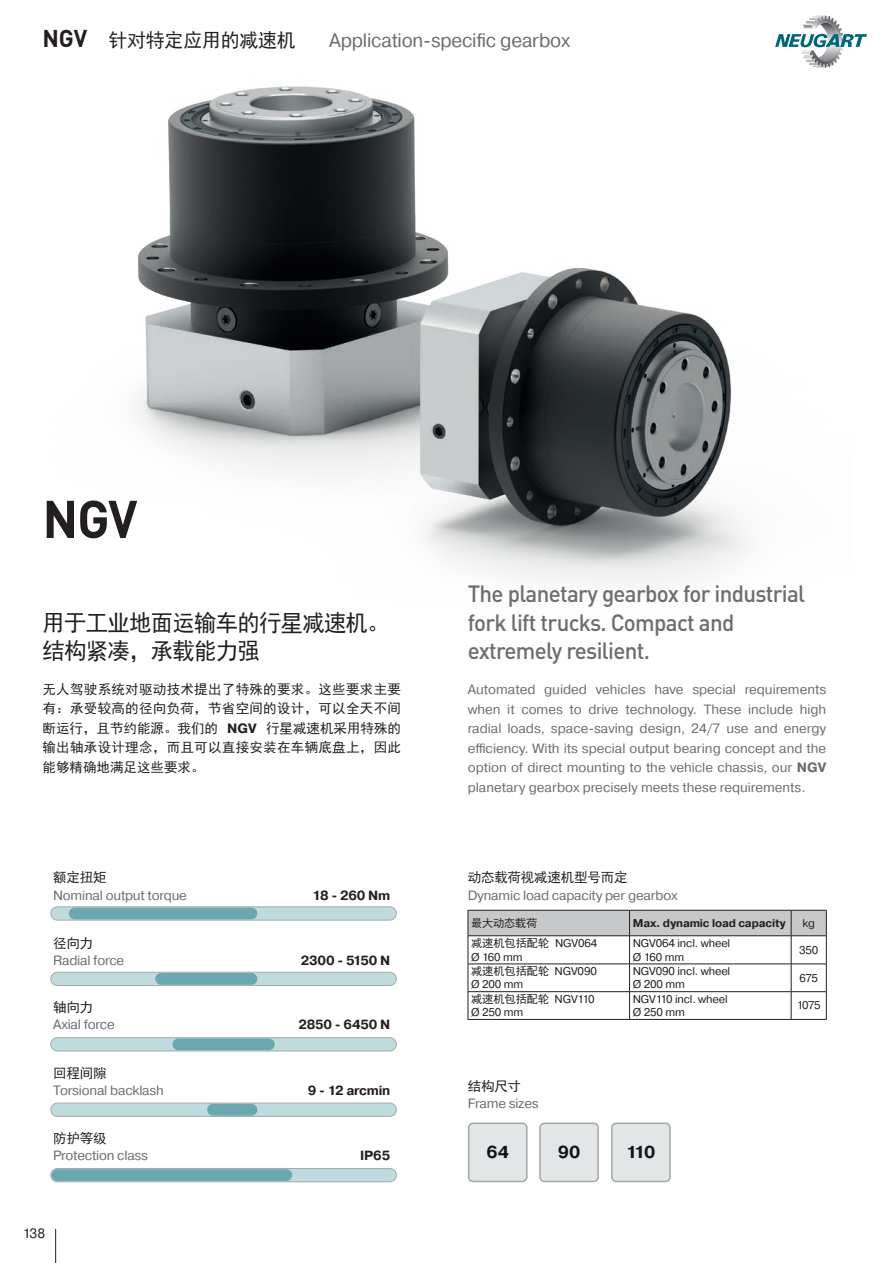
<style>
.page{position:relative;width:893px;height:1263px;background:#fff}
.page>*{position:absolute;margin:0;border:0;box-sizing:border-box;transform-origin:0 0}
._01Headline{font:700 52.2px "DIN Pro";color:#231f20;scale:.96 1}
._02Sub_Headline{font:500 23.25px/28.5px "DIN Pro";letter-spacing:-.03em;color:#6c6d70;scale:.96 1}
._02Sub_Headline-2{font:23.25px/28.5px "Sim Hei";letter-spacing:-.03em;color:#231f20;scale:.96 1}
.t1{font:19.5px "Pragmatica";letter-spacing:-.01em;color:#6c6d70}
.t2{font:19.5px "Sim Hei";letter-spacing:-.01em;color:#231f20}
.t3{font:700 17.25px "Pragmatica";letter-spacing:-.04em;color:#111416}
.t4{font:13.5px/19.5px "Pragmatica";letter-spacing:-.015em;color:#6c6d70;text-align:justify}
.Tabellenwerte{font:13.5px/19.5px "Sim Hei";color:#231f20;text-align:justify}
.t5{font:13.5px "Pragmatica";color:#231f20}
.t6{font:700 13.2px "Pragmatica";letter-spacing:-.015em;color:#231f20}
.Tabellenkopf{font:11.25px/13.5px "Pragmatica";letter-spacing:-.01em;color:#231f20}
.Tabellenwerte-2{font:700 11.25px "Pragmatica";letter-spacing:-.01em;color:#231f20}
.Tabellenwerte-3{font:11.25px "Pragmatica";letter-spacing:-.05em;color:#231f20}
.Tabellenwerte-4{font:11.25px "Sim Hei";letter-spacing:-.02em;color:#231f20}
.s1{font-family:"DIN Pro";font-weight:700;font-size:24px}
.s2{font-family:"Pragmatica";font-weight:700}
.s3{font-weight:700}
.s4{font-family:"Sim Hei"}
</style>
<div class="page">
<img style="left:137px;top:86px;width:611px;height:498px">
<div style="left:51px;top:972px;width:345px;height:13px;background:#bfdbde;border-radius:7px"></div>
<div style="left:50px;top:972px;width:347px;height:14px;border:1px solid #a6aaaa;border-radius:7px"></div>
<div style="left:51px;top:907px;width:345px;height:13px;background:#bfdbde;border-radius:7px"></div>
<div style="left:50px;top:906px;width:347px;height:14px;border:1px solid #a6aaaa;border-radius:7px"></div>
<div style="left:51px;top:1038px;width:345px;height:13px;background:#bfdbde;border-radius:7px"></div>
<div style="left:50px;top:1037px;width:347px;height:14px;border:1px solid #a6aaaa;border-radius:7px"></div>
<div style="left:51px;top:1103px;width:345px;height:13px;background:#bfdbde;border-radius:7px"></div>
<div style="left:50px;top:1103px;width:347px;height:14px;border:1px solid #a6aaaa;border-radius:7px"></div>
<div style="left:51px;top:1168px;width:345px;height:14px;background:#bfdbde;border-radius:7px"></div>
<div style="left:50px;top:1168px;width:347px;height:14px;border:1px solid #a6aaaa;border-radius:7px"></div>
<div style="left:161px;top:973px;width:90px;height:12px;background:#6ba7af"></div>
<div style="left:178px;top:1038px;width:91px;height:12px;background:#6ba7af"></div>
<div style="left:213px;top:1104px;width:38px;height:11px;background:#6ba7af"></div>
<div style="left:57px;top:1169px;width:229px;height:12px;background:#6ba7af"></div>
<div style="left:75px;top:907px;width:176px;height:12px;background:#6ba7af"></div>
<div style="left:469px;top:1123px;width:58px;height:58px;background:#e3e6e6;border-radius:4px"></div>
<div style="left:468px;top:1122px;width:59px;height:60px;border:2px solid #a6aaaa;border-radius:4px"></div>
<div style="left:540px;top:1123px;width:58px;height:58px;background:#e3e6e6;border-radius:4px"></div>
<div style="left:539px;top:1122px;width:60px;height:60px;border:2px solid #a6aaaa;border-radius:4px"></div>
<div style="left:612px;top:1123px;width:58px;height:58px;background:#e3e6e6;border-radius:4px"></div>
<div style="left:611px;top:1122px;width:60px;height:60px;border:2px solid #a6aaaa;border-radius:4px"></div>
<hr style="left:468px;top:1019px;width:162px;height:1px;background:#231f20">
<hr style="left:630px;top:1019px;width:161px;height:1px;background:#231f20">
<hr style="left:791px;top:1019px;width:35px;height:1px;background:#231f20">
<svg style="left:468px;top:910px;width:359px;height:109px"></svg>
<hr style="left:468px;top:935px;width:162px;height:1px;background:#231f20">
<hr style="left:630px;top:935px;width:161px;height:1px;background:#231f20">
<hr style="left:791px;top:935px;width:35px;height:1px;background:#231f20">
<hr style="left:55px;top:1229px;width:1px;height:34px;background:#231f20">
<svg style="left:775px;top:16px;width:92px;height:52px"></svg>
<p class="t2" style="left:43px;top:30px;width:255px"><span class="s1">NGV</span> 针对特定应用的减速机</p>
<p class="t1" style="left:329px;top:28px;width:243px">Application-specific gearbox</p>
<p class="_01Headline" style="left:43px;top:478px;width:100px">NGV</p>
<p class="_02Sub_Headline-2" style="left:43px;top:608px;width:363px">用于工业地面运输车的行星减速机。结构紧凑，承载能力强</p>
<p class="Tabellenwerte" style="left:43px;top:679px;width:360px">无人驾驶系统对驱动技术提出了特殊的要求。这些要求主要有：承受较高的径向负荷，节省空间的设计，可以全天不间断运行，且节约能源。我们的 <span class="s2">NGV</span> 行星减速机采用特殊的输出轴承设计理念，而且可以直接安装在车辆底盘上，因此能够精确地满足这些要求。</p>
<p class="Tabellenwerte" style="left:53px;top:868px;width:55px">额定扭矩</p>
<p class="t4" style="left:53px;top:885px;width:135px">Nominal output torque</p>
<p class="Tabellenwerte" style="left:53px;top:933px;width:41px">径向力</p>
<p class="t4" style="left:53px;top:950px;width:73px">Radial force</p>
<p class="Tabellenwerte" style="left:53px;top:997px;width:41px">轴向力</p>
<p class="t4" style="left:53px;top:1015px;width:63px">Axial force</p>
<p class="Tabellenwerte" style="left:53px;top:1063px;width:55px">回程间隙</p>
<p class="t4" style="left:53px;top:1080px;width:112px">Torsional backlash</p>
<p class="Tabellenwerte" style="left:53px;top:1128px;width:55px">防护等级</p>
<p class="t4" style="left:53px;top:1146px;width:96px">Protection class</p>
<p class="t5" style="left:23px;top:1225px;width:24px">138</p>
<p class="t6" style="left:312px;top:887px;width:79px">18 - 260 Nm</p>
<p class="t6" style="left:301px;top:952px;width:91px">2300 - 5150 N</p>
<p class="t6" style="left:298px;top:1016px;width:93px">2850 - 6450 N</p>
<p class="t6" style="left:308px;top:1081px;width:84px">9 - 12 arcmin</p>
<p class="t6" style="left:360px;top:1146px;width:32px">IP65</p>
<p class="_02Sub_Headline" style="left:468px;top:578px;width:353px">The planetary gearbox for industrial fork lift trucks. Compact and extremely resilient.</p>
<p class="t4" style="left:468px;top:680px;width:360px">Automated guided vehicles have special requirements when it comes to drive technology. These include high radial loads, space-saving design, 24/7 use and energy efficiency. With its special output bearing concept and the option of direct mounting to the vehicle chassis, our <span class="s3">NGV </span>planetary gearbox precisely meets these requirements.</p>
<p class="Tabellenwerte" style="left:468px;top:868px;width:161px">动态载荷视减速机型号而定</p>
<p class="t4" style="left:468px;top:885px;width:212px">Dynamic load capacity per gearbox</p>
<p class="Tabellenwerte-4" style="left:471px;top:917px;width:68px">最大动态载荷</p>
<p class="Tabellenwerte-2" style="left:633px;top:916px;width:155px">Max. dynamic load capacity</p>
<p class="Tabellenwerte-3" style="left:802px;top:916px;width:14px">kg</p>
<p class="Tabellenkopf" style="left:471px;top:937px;width:128px"><span class="s4">减速机包括配轮</span> NGV064<br>Ø 160 mm</p>
<p class="Tabellenkopf" style="left:633px;top:937px;width:99px">NGV064 incl. wheel</p>
<p class="Tabellenwerte-3" style="left:799px;top:943px;width:21px">350</p>
<p class="Tabellenkopf" style="left:633px;top:950px;width:53px">Ø 160 mm</p>
<p class="Tabellenkopf" style="left:471px;top:964px;width:127px"><span class="s4">减速机包括配轮</span> NGV090<br>Ø 200 mm</p>
<p class="Tabellenkopf" style="left:633px;top:964px;width:99px">NGV090 incl. wheel</p>
<p class="Tabellenkopf" style="left:633px;top:978px;width:54px">Ø 200 mm</p>
<p class="Tabellenkopf" style="left:471px;top:992px;width:125px"><span class="s4">减速机包括配轮</span> NGV110<br>Ø 250 mm</p>
<p class="Tabellenkopf" style="left:633px;top:992px;width:97px">NGV110 incl. wheel</p>
<p class="Tabellenkopf" style="left:633px;top:1006px;width:54px">Ø 250 mm</p>
<p class="Tabellenwerte" style="left:468px;top:1076px;width:55px">结构尺寸</p>
<p class="t4" style="left:468px;top:1094px;width:72px">Frame sizes</p>
<p class="t3" style="left:486px;top:1141px;width:24px">64</p>
<p class="t3" style="left:558px;top:1141px;width:24px">90</p>
<p class="t3" style="left:626px;top:1141px;width:31px">110</p>
<p class="Tabellenwerte-3" style="left:799px;top:971px;width:20px">675</p>
<p class="Tabellenwerte-3" style="left:797px;top:999px;width:26px">1075</p>
</div>
